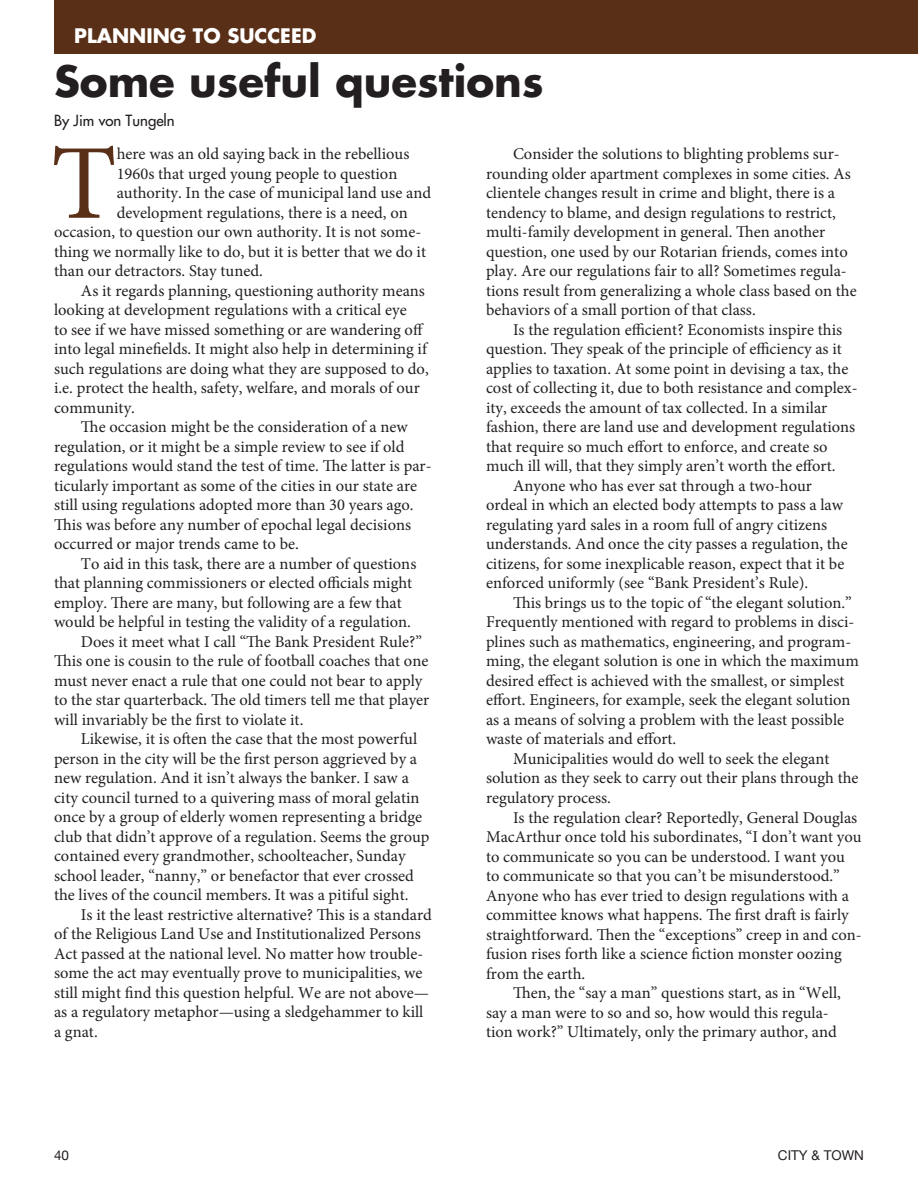
<style>
.page{position:relative;width:918px;height:1188px;background:#fff}
.page>*{position:absolute;margin:0;border:0;box-sizing:border-box;transform-origin:0 0}
.t1{font:106.5px "Minion Pro";color:#592f17}
.t2{font:700 42px "Futura";color:#231f20}
.t3{font:700 19.5px "Futura";color:#fff}
.t4{font:16.5px/19.5px "Minion Pro";color:#231f20}
.t5{font:15px "Futura";color:#231f20}
.t6{font:13.5px "Helvetica Neue";color:#231f20}
</style>
<div class="page">
<div style="left:54px;top:0;width:864px;height:54px;background:#592f17"></div>
<p class="t3" style="left:74px;top:22px;width:179px">Planning to Succee</p>
<p class="t3" style="left:302px;top:22px;width:16px">d</p>
<h2 class="t2" style="left:54px;top:53px;width:491px">Some useful questions</h2>
<p class="t5" style="left:54px;top:111px;width:122px">By Jim von Tungeln</p>
<h1 class="t1" style="left:51px;top:112px;width:67px">T</h1>
<p class="t4" style="left:117px;top:144px;width:294px">here was an old saying back in the rebellious</p>
<p class="t4" style="left:486px;top:144px;width:372px;text-indent:27px">Consider the solutions to blighting problems sur&shy;rounding older apartment complexes in some cities. As clientele changes result in crime and blight, there is a tendency to blame, and design regulations to restrict, multi-family development in general. Then another question, one used by our Rotarian friends, comes into play. Are our regulations fair to all? Sometimes regula&shy;tions result from generalizing a whole class based on the behaviors of a small portion of that class.</p>
<p class="t4" style="left:513px;top:320px;width:331px">Is the regulation efficient? Economists inspire this</p>
<p class="t4" style="left:486px;top:339px;width:357px">question. They speak of the principle of efficiency as it</p>
<p class="t4" style="left:486px;top:359px;width:364px">applies to taxation. At some point in devising a tax, the</p>
<p class="t4" style="left:486px;top:378px;width:373px">cost of collecting it, due to both resistance and complex-</p>
<p class="t4" style="left:486px;top:398px;width:343px">ity, exceeds the amount of tax collected. In a similar</p>
<p class="t4" style="left:486px;top:418px;width:371px">fashion, there are land use and development regulations</p>
<p class="t4" style="left:486px;top:437px;width:343px">that require so much effort to enforce, and create so</p>
<p class="t4" style="left:486px;top:457px;width:351px">much ill will, that they simply aren’t worth the effort.</p>
<p class="t4" style="left:513px;top:476px;width:301px">Anyone who has ever sat through a two-hour</p>
<p class="t4" style="left:486px;top:496px;width:359px">ordeal in which an elected body attempts to pass a law</p>
<p class="t4" style="left:486px;top:515px;width:343px">regulating yard sales in a room full of angry citizens</p>
<p class="t4" style="left:486px;top:535px;width:363px">understands. And once the city passes a regulation, the</p>
<p class="t4" style="left:486px;top:554px;width:360px">citizens, for some inexplicable reason, expect that it be</p>
<p class="t4" style="left:486px;top:574px;width:324px">enforced uniformly (see “Bank President’s Rule).</p>
<p class="t4" style="left:513px;top:593px;width:340px">This brings us to the topic of “the elegant solution.”</p>
<p class="t4" style="left:486px;top:613px;width:370px">Frequently mentioned with regard to problems in disci-</p>
<p class="t4" style="left:486px;top:632px;width:367px">plines such as mathematics, engineering, and program-</p>
<p class="t4" style="left:486px;top:652px;width:374px">ming, the elegant solution is one in which the maximum</p>
<p class="t4" style="left:486px;top:671px;width:360px">desired effect is achieved with the smallest, or simplest</p>
<p class="t4" style="left:486px;top:691px;width:366px">effort. Engineers, for example, seek the elegant solution</p>
<p class="t4" style="left:486px;top:710px;width:360px">as a means of solving a problem with the least possible</p>
<p class="t4" style="left:486px;top:730px;width:192px">waste of materials and effort.</p>
<p class="t4" style="left:513px;top:749px;width:318px">Municipalities would do well to seek the elegant</p>
<p class="t4" style="left:486px;top:769px;width:374px">solution as they seek to carry out their plans through the</p>
<p class="t4" style="left:486px;top:788px;width:126px">regulatory process.</p>
<p class="t4" style="left:513px;top:808px;width:346px">Is the regulation clear? Reportedly, General Douglas</p>
<p class="t4" style="left:486px;top:827px;width:377px">MacArthur once told his subordinates, “I don’t want you</p>
<p class="t4" style="left:486px;top:847px;width:360px">to communicate so you can be understood. I want you</p>
<p class="t4" style="left:486px;top:866px;width:355px">to communicate so that you can’t be misunderstood.”</p>
<p class="t4" style="left:486px;top:886px;width:365px">Anyone who has ever tried to design regulations with a</p>
<p class="t4" style="left:486px;top:905px;width:364px">committee knows what happens. The first draft is fairly</p>
<p class="t4" style="left:486px;top:925px;width:377px">straightforward. Then the “exceptions” creep in and con-</p>
<p class="t4" style="left:486px;top:944px;width:357px">fusion rises forth like a science fiction monster oozing</p>
<p class="t4" style="left:486px;top:964px;width:101px">from the earth.</p>
<p class="t4" style="left:513px;top:983px;width:330px">Then, the “say a man” questions start, as in “Well,</p>
<p class="t4" style="left:486px;top:1003px;width:344px">say a man were to so and so, how would this regula-</p>
<p class="t4" style="left:486px;top:1022px;width:352px">tion work?” Ultimately, only the primary author, and</p>
<p class="t4" style="left:117px;top:164px;width:282px">1960s that urged young people to question</p>
<p class="t4" style="left:117px;top:183px;width:316px">authority. In the case of municipal land use and</p>
<p class="t4" style="left:117px;top:203px;width:293px">development regulations, there is a need, on</p>
<p class="t4" style="left:54px;top:222px;width:369px">occasion, to question our own authority. It is not some-</p>
<p class="t4" style="left:54px;top:242px;width:374px">thing we normally like to do, but it is better that we do it</p>
<p class="t4" style="left:54px;top:261px;width:210px">than our detractors. Stay tuned.</p>
<p class="t4" style="left:81px;top:281px;width:346px">As it regards planning, questioning authority means</p>
<p class="t4" style="left:54px;top:300px;width:354px">looking at development regulations with a critical eye</p>
<p class="t4" style="left:54px;top:320px;width:371px">to see if we have missed something or are wandering off</p>
<p class="t4" style="left:54px;top:339px;width:374px">into legal minefields. It might also help in determining if</p>
<p class="t4" style="left:54px;top:359px;width:376px">such regulations are doing what they are supposed to do,</p>
<p class="t4" style="left:54px;top:378px;width:367px">i.e. protect the health, safety, welfare, and morals of our</p>
<p class="t4" style="left:54px;top:398px;width:82px">community.</p>
<p class="t4" style="left:81px;top:417px;width:328px">The occasion might be the consideration of a new</p>
<p class="t4" style="left:54px;top:437px;width:352px">regulation, or it might be a simple review to see if old</p>
<p class="t4" style="left:54px;top:456px;width:379px">regulations would stand the test of time. The latter is par-</p>
<p class="t4" style="left:54px;top:476px;width:365px">ticularly important as some of the cities in our state are</p>
<p class="t4" style="left:54px;top:495px;width:361px">still using regulations adopted more than 30 years ago.</p>
<p class="t4" style="left:54px;top:515px;width:359px">This was before any number of epochal legal decisions</p>
<p class="t4" style="left:54px;top:534px;width:246px">occurred or major trends came to be.</p>
<p class="t4" style="left:81px;top:554px;width:337px">To aid in this task, there are a number of questions</p>
<p class="t4" style="left:54px;top:573px;width:360px">that planning commissioners or elected officials might</p>
<p class="t4" style="left:54px;top:593px;width:349px">employ. There are many, but following are a few that</p>
<p class="t4" style="left:54px;top:612px;width:358px">would be helpful in testing the validity of a regulation.</p>
<p class="t4" style="left:81px;top:632px;width:343px">Does it meet what I call “The Bank President Rule?”</p>
<p class="t4" style="left:54px;top:651px;width:376px">This one is cousin to the rule of football coaches that one</p>
<p class="t4" style="left:54px;top:671px;width:370px">must never enact a rule that one could not bear to apply</p>
<p class="t4" style="left:54px;top:690px;width:377px">to the star quarterback. The old timers tell me that player</p>
<p class="t4" style="left:54px;top:710px;width:251px">will invariably be the first to violate it.</p>
<p class="t4" style="left:81px;top:729px;width:338px">Likewise, it is often the case that the most powerful</p>
<p class="t4" style="left:54px;top:749px;width:365px">person in the city will be the first person aggrieved by a</p>
<p class="t4" style="left:54px;top:768px;width:356px">new regulation. And it isn’t always the banker. I saw a</p>
<p class="t4" style="left:54px;top:788px;width:367px">city council turned to a quivering mass of moral gelatin</p>
<p class="t4" style="left:54px;top:807px;width:370px">once by a group of elderly women representing a bridge</p>
<p class="t4" style="left:54px;top:827px;width:377px">club that didn’t approve of a regulation. Seems the group</p>
<p class="t4" style="left:54px;top:846px;width:353px">contained every grandmother, schoolteacher, Sunday</p>
<p class="t4" style="left:54px;top:866px;width:361px">school leader, “nanny,” or benefactor that ever crossed</p>
<p class="t4" style="left:54px;top:885px;width:356px">the lives of the council members. It was a pitiful sight.</p>
<p class="t4" style="left:81px;top:905px;width:353px">Is it the least restrictive alternative? This is a standard</p>
<p class="t4" style="left:54px;top:924px;width:368px">of the Religious Land Use and Institutionalized Persons</p>
<p class="t4" style="left:54px;top:944px;width:371px">Act passed at the national level. No matter how trouble-</p>
<p class="t4" style="left:54px;top:963px;width:370px">some the act may eventually prove to municipalities, we</p>
<p class="t4" style="left:54px;top:983px;width:377px">still might find this question helpful. We are not above—</p>
<p class="t4" style="left:54px;top:1002px;width:371px">as a regulatory metaphor—using a sledgehammer to kill</p>
<p class="t4" style="left:54px;top:1022px;width:45px">a gnat.</p>
<p class="t6" style="left:54px;top:1148px;width:17px">40</p>
<p class="t6" style="left:778px;top:1148px;width:88px">CITY &amp; TOWN</p>
</div>
